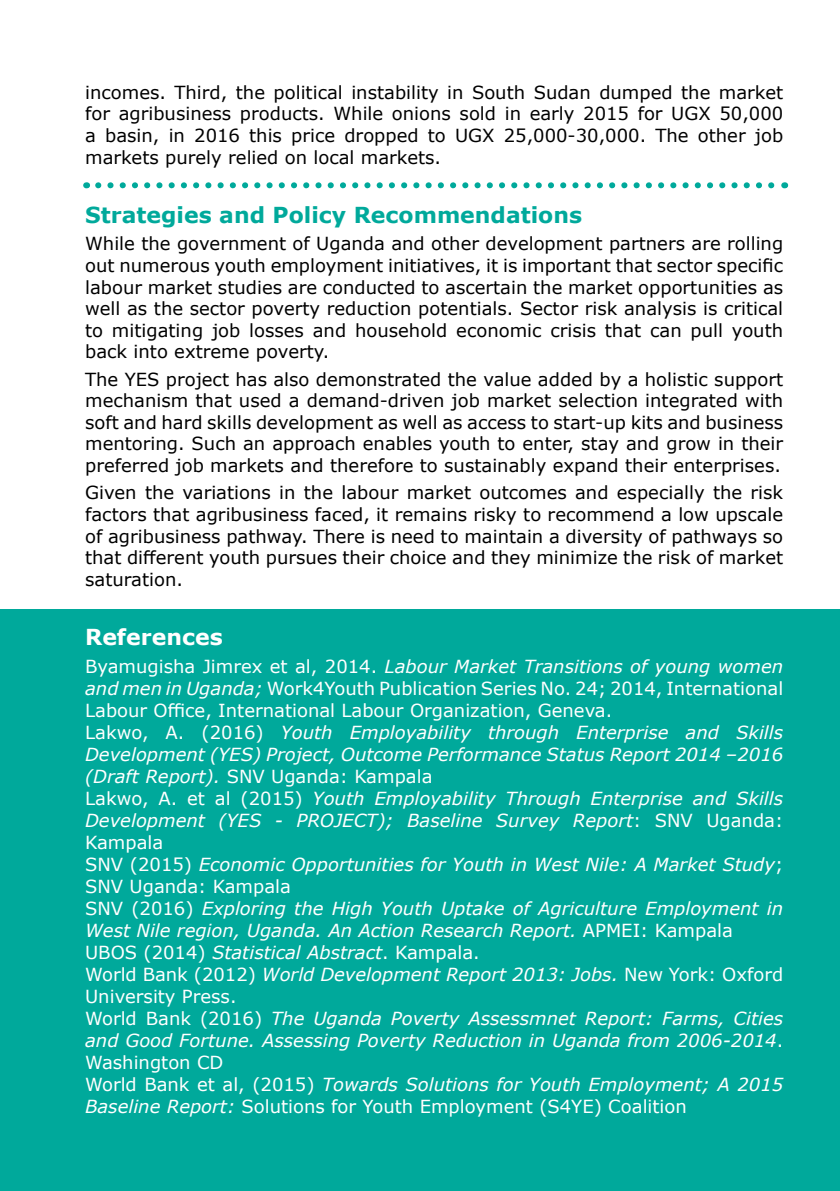
<style>
.page{position:relative;width:840px;height:1191px;background:#fff}
.page>*{position:absolute;margin:0;border:0;box-sizing:border-box;transform-origin:0 0}
.t1{font:700 22px "Verdana";color:#00a99b}
.t2{font:700 22px "Verdana";color:#fff}
.Body{font:18px/21.6px "Verdana";color:#000;text-align:justify}
.t3{font:italic 18px/22px "Verdana";color:#fff;text-align:justify}
.t4{font:18px/22px "Verdana";color:#fff}
.s1{font-style:italic}
.s2{font-style:normal}
</style>
<div class="page">
<div style="left:0;top:609px;width:839px;height:582px;background:#00a99b"></div>
<svg style="left:98px;top:182px;width:677px;height:6px"></svg>
<p class="Body" style="left:85px;top:81px;width:699px">incomes. Third, the political instability in South Sudan dumped the market for agribusiness products. While onions sold in early 2015 for UGX 50,000 a basin, in 2016 this price dropped to UGX 25,000-30,000. The other job markets purely relied on local markets.</p>
<p class="t1" style="left:85px;top:199px;width:498px">Strategies and Policy Recommendations</p>
<p class="Body" style="left:85px;top:233px;width:699px">While the government of Uganda and other development partners are rolling out numerous youth employment initiatives, it is important that sector specific labour market studies are conducted to ascertain the market opportunities as well as the sector poverty reduction potentials. Sector risk analysis is critical to mitigating job losses and household economic crisis that can pull youth back into extreme poverty.</p>
<p class="Body" style="left:85px;top:368px;width:699px">The YES project has also demonstrated the value added by a holistic support mechanism that used a demand-driven job market selection integrated with soft and hard skills development as well as access to start-up kits and business mentoring. Such an approach enables youth to enter, stay and grow in their preferred job markets and therefore to sustainably expand their enterprises.</p>
<p class="Body" style="left:85px;top:482px;width:699px">Given the variations in the labour market outcomes and especially the risk factors that agribusiness faced, it remains risky to recommend a low upscale of agribusiness pathway. There is need to maintain a diversity of pathways so that different youth pursues their choice and they minimize the risk of market saturation.</p>
<p class="t2" style="left:85px;top:621px;width:139px">References</p>
<p class="t4" style="left:85px;top:655px;width:699px;text-align:justify">Byamugisha Jimrex et al, 2014. <span class="s1">Labour Market Transitions of young women and men in Uganda;</span> Work4Youth Publication Series No. 24; 2014, International Labour Office, International Labour Organization, Geneva.</p>
<p class="t3" style="left:85px;top:721px;width:699px"><span class="s2">Lakwo, A. (2016)</span> Youth Employability through Enterprise and Skills Development (YES) Project, Outcome Performance Status Report 2014 –2016 (Draft Report). <span class="s2">SNV Uganda: Kampala</span></p>
<p class="t3" style="left:85px;top:787px;width:699px"><span class="s2">Lakwo, A. et al (2015)</span> Youth Employability Through Enterprise and Skills Development (YES - PROJECT); Baseline Survey Report<span class="s2">: SNV Uganda:<br>Kampala</span></p>
<p class="t3" style="left:85px;top:853px;width:699px"><span class="s2">SNV (2015)</span> Economic Opportunities for Youth in West Nile: A Market Study<span class="s2">;<br>SNV Uganda: Kampala</span></p>
<p class="t3" style="left:85px;top:897px;width:699px"><span class="s2">SNV (2016)</span> Exploring the High Youth Uptake of Agriculture Employment in<br>West Nile region, Uganda. An Action Research Report. <span class="s2">APMEI: Kampala</span></p>
<p class="t4" style="left:85px;top:941px;width:396px">UBOS (2014) <span class="s1">Statistical Abstract</span>. Kampala.</p>
<p class="t4" style="left:85px;top:963px;width:699px">World Bank (2012) <span class="s1">World Development Report 2013: Jobs.</span> New York: Oxford<br>University Press.</p>
<p class="t3" style="left:85px;top:1007px;width:699px"><span class="s2">World Bank (2016)</span> The Uganda Poverty Assessmnet Report: Farms, Cities and Good Fortune. Assessing Poverty Reduction in Uganda from 2006-2014<span class="s2">.<br>Washington CD</span></p>
<p class="t4" style="left:85px;top:1073px;width:699px">World Bank et al, (2015) <span class="s1">Towards Solutions for Youth Employment; A 2015<br>Baseline Report:</span> Solutions for Youth Employment (S4YE) Coalition</p>
</div>
